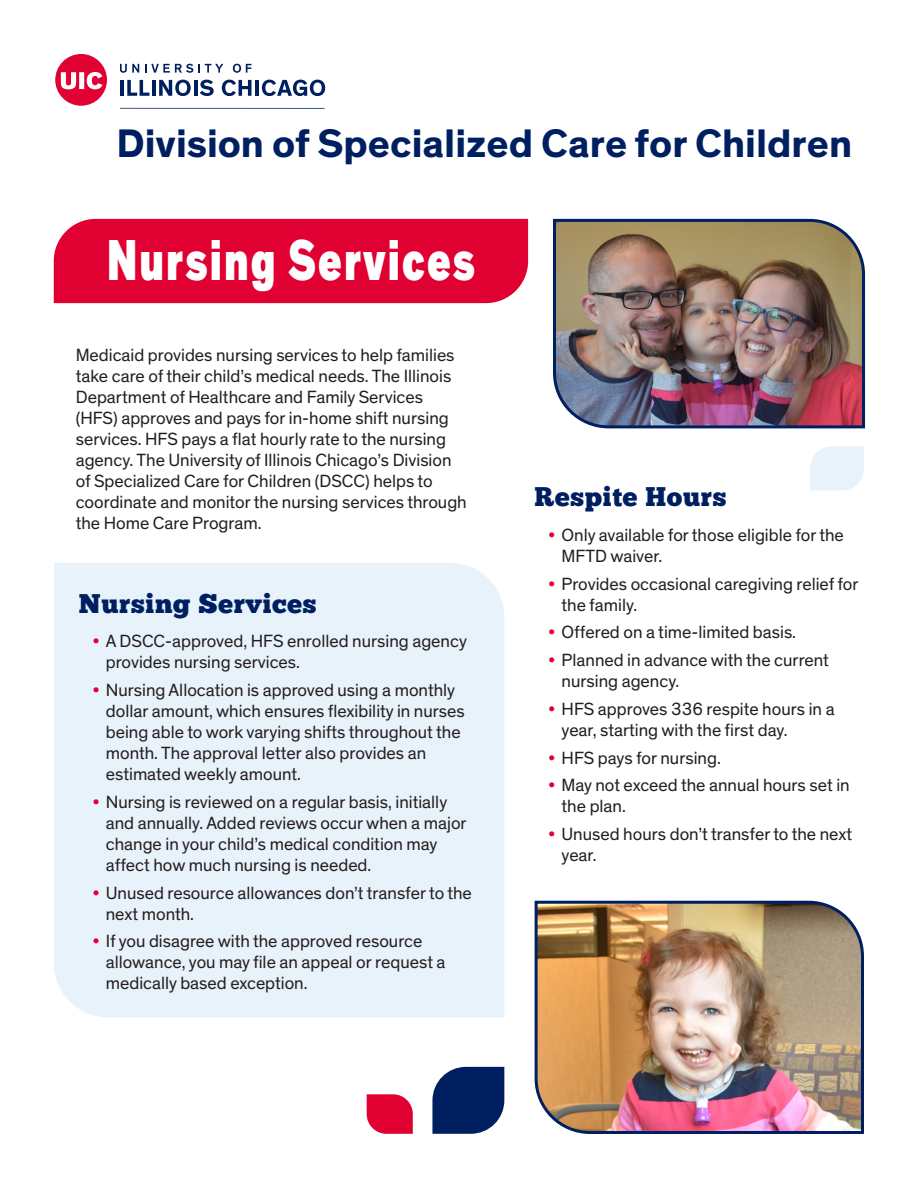
<style>
.page{position:relative;width:918px;height:1188px;background:#fff}
.page>*{position:absolute;margin:0;border:0;box-sizing:border-box;transform-origin:0 0}
.t1{font:900 58.8px "Theinhardt";letter-spacing:.05em;color:#fff;scale:.71 1}
.t2{font:700 40.5px "Theinhardt";color:#001f61}
.t3{font:27px "Chunk Five";letter-spacing:.025em;color:#001f61}
.t4{font:18px/21px "Theinhardt";color:#231f20}
.s1{color:#e00031}
</style>
<div class="page">
<div style="left:54px;top:563px;width:450px;height:454px;background:#e8f2fa"></div>
<svg style="left:810px;top:446px;width:54px;height:44px"></svg>
<img style="left:553px;top:218px;width:312px;height:211px">
<div style="left:54px;top:219px;width:474px;height:84px;background:#e00031"></div>
<img style="left:534px;top:900px;width:330px;height:234px">
<svg style="left:367px;top:1094px;width:46px;height:40px"></svg>
<svg style="left:432px;top:1067px;width:72px;height:67px"></svg>
<hr style="left:120px;top:108px;width:205px;height:1px;background:#001f61">
<svg style="left:120px;top:64px;width:19px;height:9px"></svg>
<svg style="left:145px;top:64px;width:78px;height:9px"></svg>
<svg style="left:233px;top:64px;width:18px;height:9px"></svg>
<hr style="left:120px;top:80px;width:4px;height:16px;background:#001f61">
<svg style="left:127px;top:80px;width:22px;height:16px"></svg>
<hr style="left:152px;top:80px;width:3px;height:16px;background:#001f61">
<svg style="left:159px;top:80px;width:32px;height:16px"></svg>
<hr style="left:194px;top:80px;width:3px;height:16px;background:#001f61">
<svg style="left:200px;top:80px;width:14px;height:16px"></svg>
<svg style="left:222px;top:80px;width:29px;height:16px"></svg>
<hr style="left:255px;top:80px;width:4px;height:16px;background:#001f61">
<svg style="left:262px;top:80px;width:63px;height:16px"></svg>
<svg style="left:55px;top:54px;width:52px;height:52px"></svg>
<p class="t2" style="left:116px;top:118px;width:737px">Division of Specialized Care for Children</p>
<p class="t1" style="left:107px;top:224px;width:520px">Nursing Services</p>
<p class="t4" style="left:76px;top:344px;width:393px">Medicaid provides nursing services to help families take care of their child’s medical needs. The Illinois Department of Healthcare and Family Services (HFS) approves and pays for in-home shift nursing services. HFS pays a flat hourly rate to the nursing agency. The University of Illinois Chicago’s Division of Specialized Care for Children (DSCC) helps to coordinate and monitor the nursing services through the Home Care Program.</p>
<p class="t3" style="left:79px;top:587px;width:239px">Nursing Services</p>
<p class="t4" style="left:106px;top:631px;width:363px;text-indent:-13px"><span class="s1">•</span> A DSCC-approved, HFS enrolled nursing agency provides nursing services.</p>
<p class="t4" style="left:106px;top:680px;width:361px;text-indent:-13px"><span class="s1">•</span> Nursing Allocation is approved using a monthly dollar amount, which ensures flexibility in nurses being able to work varying shifts throughout the month. The approval letter also provides an estimated weekly amount.</p>
<p class="t4" style="left:106px;top:792px;width:362px;text-indent:-13px"><span class="s1">•</span> Nursing is reviewed on a regular basis, initially and annually. Added reviews occur when a major change in your child’s medical condition may affect how much nursing is needed.</p>
<p class="t4" style="left:106px;top:882px;width:368px;text-indent:-13px"><span class="s1">•</span> Unused resource allowances don’t transfer to the next month.</p>
<p class="t4" style="left:106px;top:931px;width:341px;text-indent:-13px"><span class="s1">•</span> If you disagree with the approved resource allowance, you may file an appeal or request a medically based exception.</p>
<p class="t3" style="left:535px;top:481px;width:193px">Respite Hours</p>
<p class="t4" style="left:562px;top:525px;width:284px;text-indent:-14px"><span class="s1">•</span> Only available for those eligible for the<br>MFTD waiver.</p>
<p class="t4" style="left:562px;top:573px;width:299px;text-indent:-14px"><span class="s1">•</span> Provides occasional caregiving relief for the family.</p>
<p class="t4" style="left:548px;top:622px;width:250px"><span class="s1">•</span> Offered on a time-limited basis.</p>
<p class="t4" style="left:562px;top:650px;width:269px;text-indent:-14px"><span class="s1">•</span> Planned in advance with the current nursing agency.</p>
<p class="t4" style="left:562px;top:699px;width:275px;text-indent:-14px"><span class="s1">•</span> HFS approves 336 respite hours in a year, starting with the first day.</p>
<p class="t4" style="left:548px;top:747px;width:174px"><span class="s1">•</span> HFS pays for nursing.</p>
<p class="t4" style="left:562px;top:775px;width:290px;text-indent:-14px"><span class="s1">•</span> May not exceed the annual hours set in the plan.</p>
<p class="t4" style="left:562px;top:824px;width:292px;text-indent:-14px"><span class="s1">•</span> Unused hours don’t transfer to the next year.</p>
</div>
